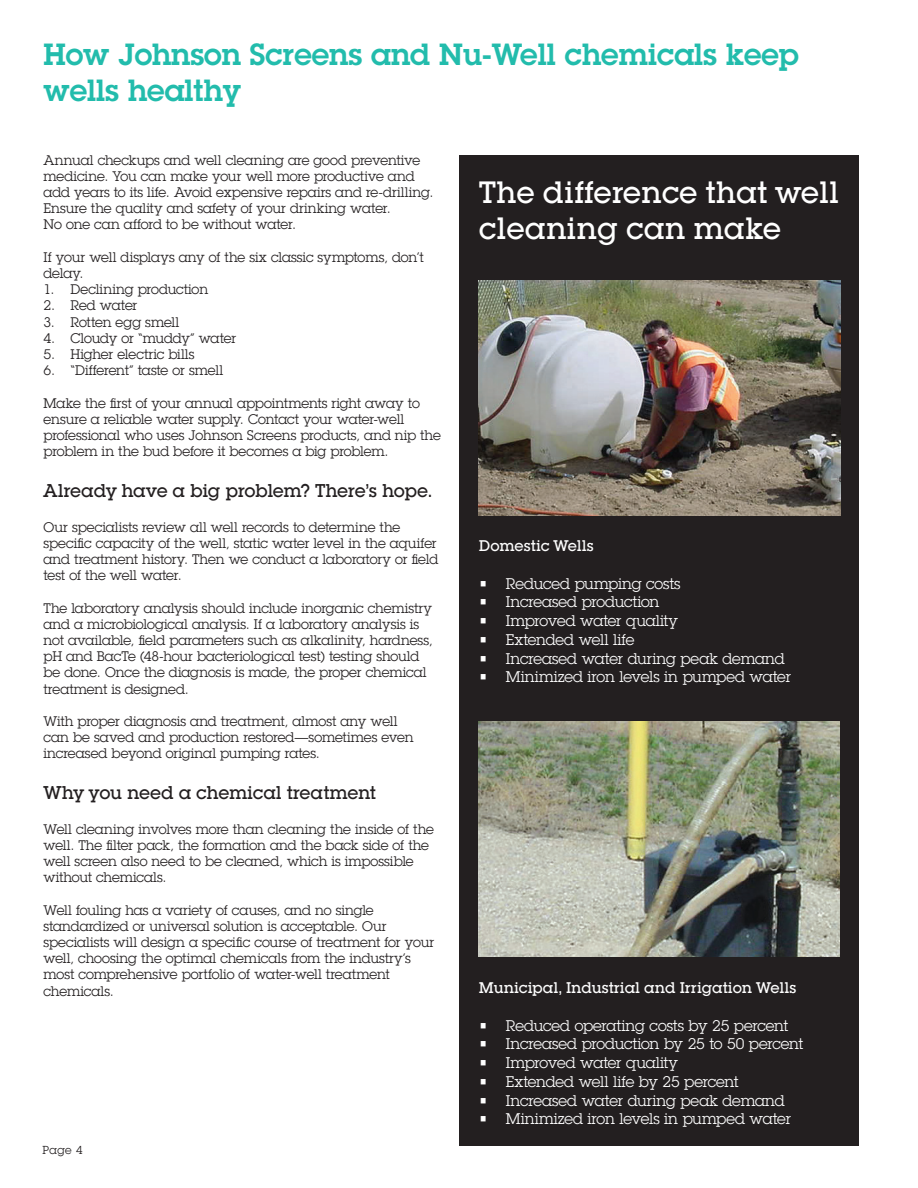
<style>
.page{position:relative;width:918px;height:1188px;background:#fff}
.page>*{position:absolute;margin:0;border:0;box-sizing:border-box;transform-origin:0 0}
.Grey_headings_-_caps{font:600 30px/36px "Lubalin Graph Std";color:#22bcac}
.t1{font:500 30px/36px "Lubalin Graph Std";color:#fff}
.Body_copy{font:500 18px "Lubalin Graph Std";letter-spacing:-.015em;color:#231f20}
.t2{font:15px "Lubalin Graph Std";letter-spacing:-.005em;color:#fff}
.Body_copy-2{font:500 15px "Lubalin Graph Std";color:#fff}
.Body_copy-3{font:13.5px/16.2px "Lubalin Graph Std";letter-spacing:-.005em;color:#231f20}
.t3{font:11.25px "Lubalin Graph Std";color:#231f20}
</style>
<div class="page">
<div style="left:459px;top:155px;width:399px;height:990px;background:#231f20"></div>
<img style="left:479px;top:280px;width:361px;height:235px">
<img style="left:478px;top:722px;width:361px;height:234px">
<p class="Grey_headings_-_caps" style="left:44px;top:36px;width:757px">How Johnson Screens and Nu-Well chemicals keep wells healthy</p>
<p class="Body_copy-3" style="left:44px;top:152px;width:392px">Annual checkups and well cleaning are good preventive medicine. You can make your well more productive and add years to its life. Avoid expensive repairs and re-drilling.<br>Ensure the quality and safety of your drinking water.</p>
<p class="Body_copy-3" style="left:44px;top:216px;width:254px">No one can afford to be without water.</p>
<p class="Body_copy-3" style="left:44px;top:249px;width:382px">If your well displays any of the six classic symptoms, don’t delay.</p>
<p class="Body_copy-3" style="left:44px;top:281px;width:166px">1. Declining production</p>
<p class="Body_copy-3" style="left:44px;top:297px;width:96px">2. Red water</p>
<p class="Body_copy-3" style="left:44px;top:314px;width:137px">3. Rotten egg smell</p>
<p class="Body_copy-3" style="left:44px;top:330px;width:194px">4. Cloudy or “muddy” water</p>
<p class="Body_copy-3" style="left:44px;top:346px;width:152px">5. Higher electric bills</p>
<p class="Body_copy-3" style="left:44px;top:362px;width:181px">6. “Different” taste or smell</p>
<p class="Body_copy-3" style="left:44px;top:395px;width:399px">Make the first of your annual appointments right away to ensure a reliable water supply. Contact your water-well professional who uses Johnson Screens products, and nip the problem in the bud before it becomes a big problem.</p>
<p class="Body_copy" style="left:44px;top:479px;width:390px">Already have a big problem? There’s hope.</p>
<p class="Body_copy-3" style="left:44px;top:518px;width:396px">Our specialists review all well records to determine the specific capacity of the well, static water level in the aquifer and treatment history. Then we conduct a laboratory or field test of the well water.</p>
<p class="Body_copy-3" style="left:44px;top:599px;width:391px">The laboratory analysis should include inorganic chemistry and a microbiological analysis. If a laboratory analysis is not available, field parameters such as alkalinity, hardness, pH and BacTe (48-hour bacteriological test) testing should be done. Once the diagnosis is made, the proper chemical treatment is designed.</p>
<p class="Body_copy-3" style="left:44px;top:713px;width:372px">With proper diagnosis and treatment, almost any well can be saved and production restored—sometimes even increased beyond original pumping rates.</p>
<p class="Body_copy" style="left:44px;top:781px;width:334px">Why you need a chemical treatment</p>
<p class="Body_copy-3" style="left:44px;top:821px;width:392px">Well cleaning involves more than cleaning the inside of the well. The filter pack, the formation and the back side of the well screen also need to be cleaned, which is impossible without chemicals.</p>
<p class="Body_copy-3" style="left:44px;top:902px;width:392px">Well fouling has a variety of causes, and no single standardized or universal solution is acceptable. Our specialists will design a specific course of treatment for your well, choosing the optimal chemicals from the industry’s most comprehensive portfolio of water-well treatment chemicals.</p>
<p class="t3" style="left:43px;top:1143px;width:42px">Page 4</p>
<p class="t1" style="left:479px;top:174px;width:362px">The difference that well cleaning can make</p>
<p class="Body_copy-2" style="left:479px;top:536px;width:116px">Domestic Wells</p>
<p class="t2" style="left:479px;top:574px;width:203px">• Reduced pumping costs</p>
<p class="t2" style="left:479px;top:593px;width:182px">• Increased production</p>
<p class="t2" style="left:479px;top:611px;width:201px">• Improved water quality</p>
<p class="t2" style="left:479px;top:630px;width:157px">• Extended well life</p>
<p class="t2" style="left:479px;top:649px;width:307px">• Increased water during peak demand</p>
<p class="t2" style="left:479px;top:668px;width:314px">• Minimized iron levels in pumped water</p>
<p class="Body_copy-2" style="left:479px;top:978px;width:319px">Municipal, Industrial and Irrigation Wells</p>
<p class="t2" style="left:479px;top:1016px;width:311px">• Reduced operating costs by 25 percent</p>
<p class="t2" style="left:479px;top:1035px;width:326px">• Increased production by 25 to 50 percent</p>
<p class="t2" style="left:479px;top:1053px;width:201px">• Improved water quality</p>
<p class="t2" style="left:479px;top:1072px;width:261px">• Extended well life by 25 percent</p>
<p class="t2" style="left:479px;top:1091px;width:307px">• Increased water during peak demand</p>
<p class="t2" style="left:479px;top:1110px;width:314px">• Minimized iron levels in pumped water</p>
</div>
